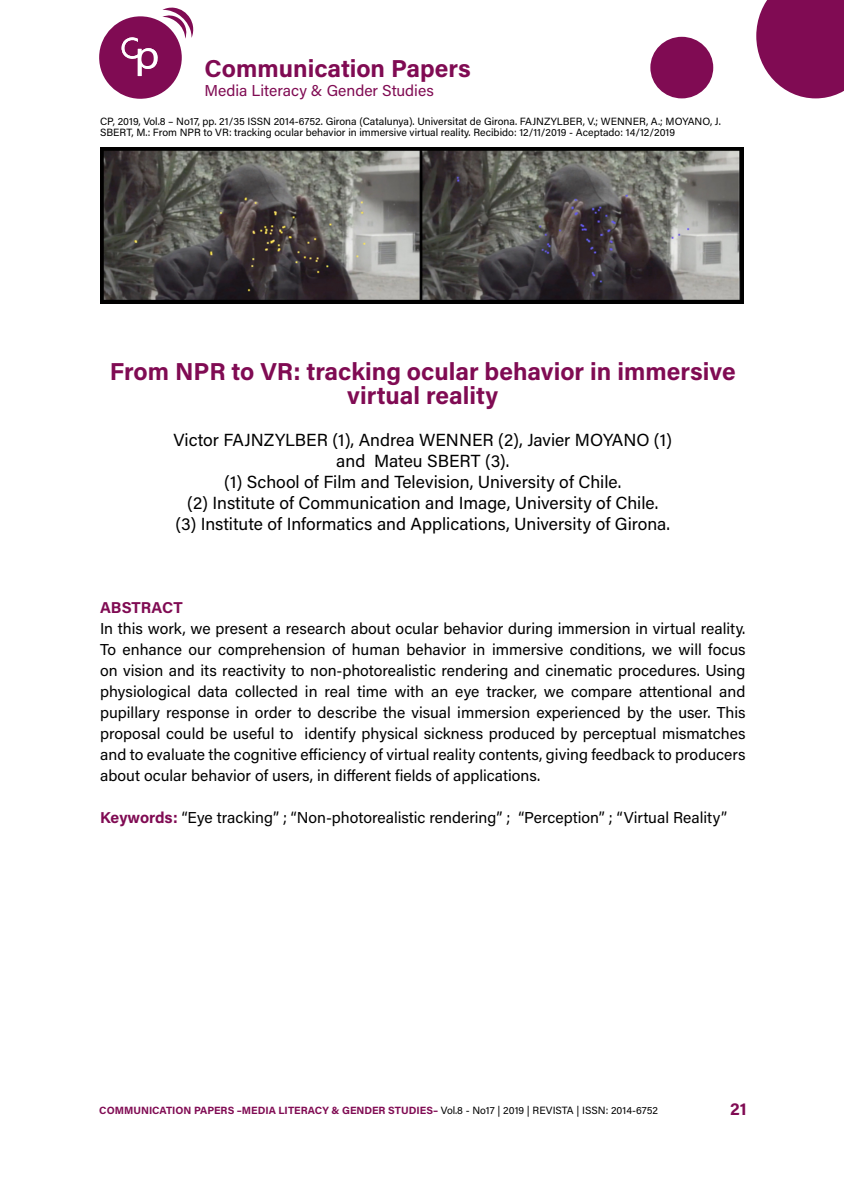
<style>
.page{position:relative;width:844px;height:1191px;background:#fff}
.page>*{position:absolute;margin:0;border:0;box-sizing:border-box;transform-origin:0 0}
.t1{font:700 24.5px/24.5px "Acumin Pro";color:#800b53;text-align:center}
.t2{font:17.5px/21px "Acumin Pro";color:#000;text-align:center}
.t3{font:700 17.5px "Acumin Pro";color:#800b53}
.t4{font:15.75px/21px "Acumin Pro";color:#000;text-align:justify}
.t5{font:15.75px "Acumin Pro";color:#800b53}
.t6{font:700 15.75px "Acumin Pro";color:#800b53}
.t7{font:10.5px/10.5px "Acumin Pro";color:#000}
.t8{font:700 10.5px "Acumin Pro";color:#800b53}
.s1{font-weight:700;color:#800b53}
.s2{font-weight:400;color:#000}
</style>
<div class="page">
<svg style="left:756px;top:0;width:87px;height:98px;background:#8e2766"></svg>
<div style="left:650px;top:37px;width:63px;height:61px;background:#800b53;border-radius:50%"></div>
<svg style="left:99px;top:7px;width:94px;height:92px"></svg>
<img style="left:100px;top:148px;width:643px;height:156px">
<h1 class="t1" style="left:204px;top:55px;width:268px">Communication Papers</h1>
<p class="t5" style="left:204px;top:80px;width:231px">Media Literacy &amp; Gender Studies</p>
<p class="t7" style="left:100px;top:116px;width:622px">CP, 2019, Vol.8 – No17, pp. 21/35 ISSN 2014-6752. Girona (Catalunya). Universitat de Girona. FAJNZYLBER, V.; WENNER, A.; MOYANO, J.<br>SBERT, M.: From NPR to VR: tracking ocular behavior in immersive virtual reality. Recibido: 12/11/2019 - Aceptado: 14/12/2019</p>
<h1 class="t1" style="left:110px;top:358px;width:627px">From NPR to VR: tracking ocular behavior in immersive virtual reality</h1>
<p class="t2" style="left:173px;top:429px;width:500px">Victor FAJNZYLBER (1), Andrea WENNER (2), Javier MOYANO (1) and Mateu SBERT (3).<br>(1) School of Film and Television, University of Chile.<br>(2) Institute of Communication and Image, University of Chile.<br>(3) Institute of Informatics and Applications, University of Girona.</p>
<p class="t6" style="left:100px;top:596px;width:84px">ABSTRACT</p>
<p class="t4" style="left:100px;top:617px;width:646px">In this work, we present a research about ocular behavior during immersion in virtual reality.<br>To enhance our comprehension of human behavior in immersive conditions, we will focus on vision and its reactivity to non-photorealistic rendering and cinematic procedures. Using physiological data collected in real time with an eye tracker, we compare attentional and pupillary response in order to describe the visual immersion experienced by the user. This proposal could be useful to identify physical sickness produced by perceptual mismatches and to evaluate the cognitive efficiency of virtual reality contents, giving feedback to producers about ocular behavior of users, in different fields of applications.</p>
<p class="t4" style="left:100px;top:806px;width:628px"><span class="s1">Keywords:</span> “Eye tracking” ; “Non-photorealistic rendering” ; “Perception” ; “Virtual Reality”</p>
<p class="t8" style="left:99px;top:1102px;width:560px">COMMUNICATION PAPERS –MEDIA LITERACY &amp; GENDER STUDIES– <span class="s2">Vol.8 - No17 | 2019 | REVISTA | ISSN: 2014-6752</span></p>
<p class="t3" style="left:730px;top:1096px;width:18px">21</p>
</div>
